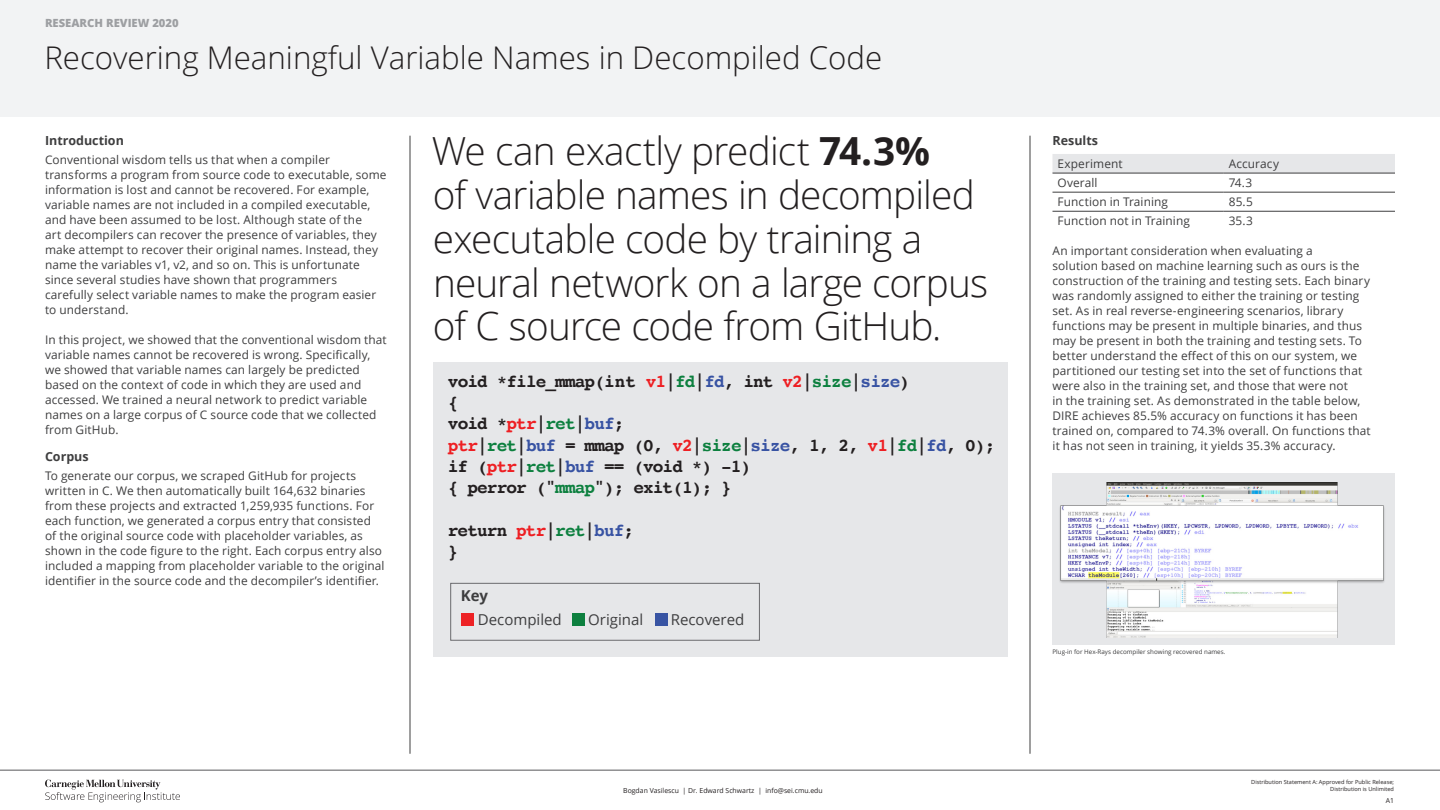
<style>
.page{position:relative;width:1440px;height:810px;background:#fff}
.page>*{position:absolute;margin:0;border:0;box-sizing:border-box;transform-origin:0 0}
.P0_Poster_Upshot{font:300 38.75px/43.8px "Open Sans";letter-spacing:-.02em;color:#231f20}
.H1_Headline_for_Post{font:300 31.25px "Open Sans";color:#231f20}
.t1{font:700 17.75px/21.2px "Courier";letter-spacing:-.05em;color:#231f20}
.t2{font:15px "Open Sans";color:#3e3e3f}
.t3{font:700 15px "Open Sans";color:#3e3e3f}
.B2_Paragraph_Title_S{font:700 12.5px "Open Sans";color:#3e3e3f}
.B3_Poster_Body{font:11.88px/15px "Open Sans";letter-spacing:.01em;color:#3e3e3f}
.t4{font:800 11.25px "Open Sans";color:#9d9fa2}
.F1_Principle_Investi{font:6.88px "Open Sans";color:#231f20}
.F3_Poster_Number{font:6.88px "Open Sans";color:#231f20}
.B7_Photo_Caption{font:6.25px "Open Sans";color:#3e3e3f}
.F2_Distribution_Stat{font:5.62px/7.2px "Open Sans";color:#231f20;text-align:right}
.s1{font-weight:700}
.s2{color:#ee1f23}
.s3{color:#0d803f}
.s4{color:#3853a3}
.s5{font-style:inherit}
</style>
<div class="page">
<div style="left:0;top:0;width:1440px;height:117px;background:#f2f3f4"></div>
<svg style="left:45px;top:780px;width:135px;height:22px"></svg>
<hr style="left:0;top:770px;width:1440px;height:1px;background:#57585a">
<hr style="left:410px;top:136px;width:1px;height:618px;background:#3e3e3f">
<hr style="left:1030px;top:136px;width:1px;height:618px;background:#3e3e3f">
<div style="left:1052px;top:154px;width:343px;height:19px;background:#e6e7e9"></div>
<hr style="left:1052px;top:173px;width:172px;height:1px;background:#3e3e3f">
<hr style="left:1224px;top:173px;width:171px;height:1px;background:#3e3e3f">
<hr style="left:1052px;top:192px;width:172px;height:1px;background:#3e3e3f">
<hr style="left:1224px;top:192px;width:171px;height:1px;background:#3e3e3f">
<hr style="left:1052px;top:211px;width:172px;height:1px;background:#3e3e3f">
<hr style="left:1224px;top:211px;width:171px;height:1px;background:#3e3e3f">
<div style="left:433px;top:362px;width:575px;height:295px;background:#e6e7e9"></div>
<div style="left:462px;top:614px;width:12px;height:12px;background:#ed2225"></div>
<div style="left:573px;top:614px;width:12px;height:12px;background:#0d803f"></div>
<div style="left:656px;top:614px;width:12px;height:12px;background:#3854a3"></div>
<div style="left:450px;top:583px;width:310px;height:58px;border:1px solid #6b6b6e"></div>
<div style="left:1052px;top:473px;width:343px;height:171px;background:#e6e7e9"></div>
<img style="left:1059px;top:482px;width:326px;height:155px">
<p class="t4" style="left:45px;top:14px;width:135px">RESEARCH REVIEW 2020</p>
<p class="H1_Headline_for_Post" style="left:44px;top:36px;width:839px">Recovering Meaningful Variable Names in Decompiled Code</p>
<p class="B2_Paragraph_Title_S" style="left:45px;top:132px;width:80px">Introduction</p>
<p class="B3_Poster_Body" style="left:45px;top:152px;width:343px">Conventional wisdom tells us that when a compiler transforms a program from source code to executable, some information is lost and cannot be recovered. For example, variable names are not included in a compiled executable, and have been assumed to be lost. Although state of the<br>art decompilers can recover the presence of variables, they make attempt to recover their original names. Instead, they name the variables v1, v2, and so on. This is unfortunate since several studies have shown that programmers carefully select variable names to make the program easier to understand.</p>
<p class="B3_Poster_Body" style="left:45px;top:332px;width:343px">In this project, we showed that the conventional wisdom that variable names cannot be recovered is wrong. Specifically, we showed that variable names can largely be predicted based on the context of code in which they are used and accessed. We trained a neural network to predict variable names on a large corpus of C source code that we collected from GitHub.</p>
<p class="B2_Paragraph_Title_S" style="left:45px;top:448px;width:45px">Corpus</p>
<p class="B3_Poster_Body" style="left:45px;top:468px;width:341px">To generate our corpus, we scraped GitHub for projects written in C. We then automatically built 164,632 binaries from these projects and extracted 1,259,935 functions. For each function, we generated a corpus entry that consisted of the original source code with placeholder variables, as shown in the code figure to the right. Each corpus entry also included a mapping from placeholder variable to the original identifier in the source code and the decompiler’s identifier.</p>
<p class="P0_Poster_Upshot" style="left:432px;top:128px;width:558px">We can exactly predict <span class="s1">74.3%<br></span>of variable names in decompiled executable code by training a neural network on a large corpus of C source code from GitHub.</p>
<p class="B2_Paragraph_Title_S" style="left:1052px;top:132px;width:47px">Results</p>
<p class="B3_Poster_Body" style="left:1058px;top:156px;width:67px">Experiment</p>
<p class="B3_Poster_Body" style="left:1229px;top:156px;width:52px">Accuracy</p>
<p class="B3_Poster_Body" style="left:1058px;top:175px;width:42px">Overall</p>
<p class="B3_Poster_Body" style="left:1229px;top:175px;width:25px">74.3</p>
<p class="B3_Poster_Body" style="left:1058px;top:194px;width:112px">Function in Training</p>
<p class="B3_Poster_Body" style="left:1229px;top:194px;width:26px">85.5</p>
<p class="B3_Poster_Body" style="left:1058px;top:213px;width:134px">Function not in Training</p>
<p class="B3_Poster_Body" style="left:1229px;top:213px;width:26px">35.3</p>
<p class="B3_Poster_Body" style="left:1053px;top:243px;width:320px">An important consideration when evaluating a<br>solution based on machine learning such as ours is the construction of the training and testing sets. Each binary was randomly assigned to either the training or testing set. As in real reverse-engineering scenarios, library functions may be present in multiple binaries, and thus may be present in both the training and testing sets. To better understand the effect of this on our system, we partitioned our testing set into the set of functions that were also in the training set, and those that were not<br>in the training set. As demonstrated in the table below, DIRE achieves 85.5% accuracy on functions it has been trained on, compared to 74.3% overall. On functions that it has not seen in training, it yields 35.3% accuracy.</p>
<p class="t1" style="left:448px;top:370px;width:549px">void *file_mmap(int <span class="s2">v1</span>|<span class="s3">fd</span>|<span class="s4">fd</span>, int <span class="s2">v2</span>|<span class="s3">size</span>|<span class="s4">size</span>)<br>{<br>void *<span class="s2">ptr</span>|<span class="s3">ret</span>|<span class="s4">buf</span>;<br><span class="s2">ptr</span>|<span class="s3">ret</span>|<span class="s4">buf</span> = mmap (0, <span class="s2">v2</span>|<span class="s3">size</span>|<span class="s4">size</span>, 1, 2, <span class="s2">v1</span>|<span class="s3">fd</span>|<span class="s4">fd</span>, 0); if (<span class="s2">ptr</span>|<span class="s3">ret</span>|<span class="s4">buf</span> == (void *) -1)<br>{ perror ("<span class="s3">mmap</span>"); exit(1); }</p>
<p class="t1" style="left:448px;top:519px;width:188px">return <span class="s2">ptr</span>|<span class="s3">ret</span>|<span class="s4">buf</span>; }</p>
<p class="t3" style="left:461px;top:585px;width:29px">Key</p>
<p class="t2" style="left:478px;top:610px;width:85px">Decompiled</p>
<p class="t2" style="left:588px;top:610px;width:57px">Original</p>
<p class="t2" style="left:671px;top:610px;width:75px">Recovered</p>
<p class="B7_Photo_Caption" style="left:1052px;top:648px;width:174px">Plug-in for Hex-Rays decompiler showing recovered names.</p>
<p class="F1_Principle_Investi" style="left:623px;top:785px;width:201px">Bogdan Vasilescu | <span class="s5">Dr.</span> Edward Schwartz | info@sei.cmu.edu</p>
<p class="F2_Distribution_Stat" style="left:1251px;top:778px;width:144px">Distribution Statement A: Approved for Public Release;<br>Distribution is Unlimited</p>
<p class="F3_Poster_Number" style="left:1386px;top:795px;width:10px">A1</p>
</div>
